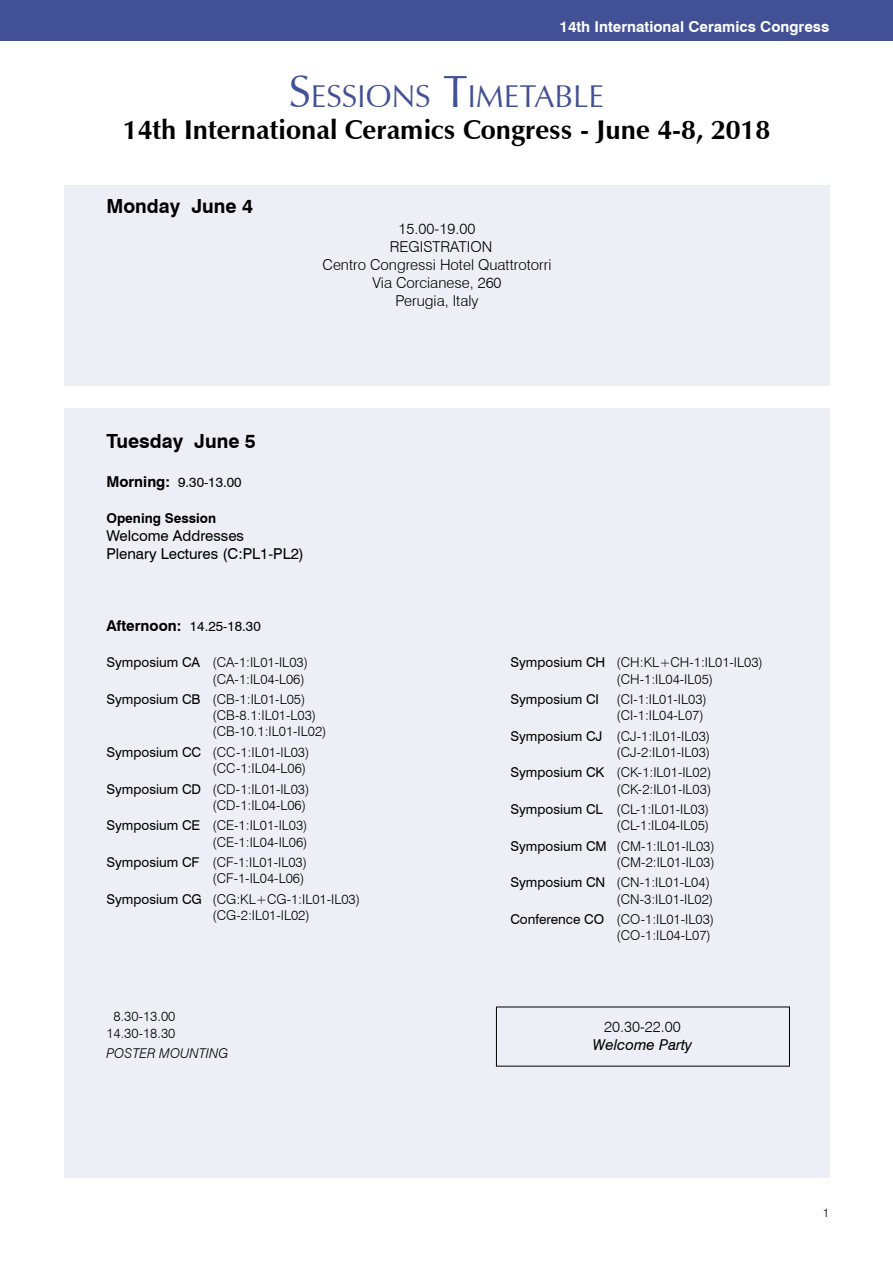
<style>
.page{position:relative;width:893px;height:1263px;background:#fff}
.page>*{position:absolute;margin:0;border:0;box-sizing:border-box;transform-origin:0 0}
.t1{font:31.5px "Zapf Humanist 601 BT";color:#425195}
.t2{font:700 27px "Zapf Humanist 601 BT";color:#000}
.t3{font:700 19.5px "Swiss 721 BT";color:#000}
.t4{font:300 15px/18px "Swiss 721 BT";color:#000;text-align:center}
.t5{font:15px/18px "Swiss 721 BT";color:#000}
.t6{font:700 15px "Swiss 721 BT";color:#fff}
.t7{font:italic 15px "Swiss 721 BT";color:#000}
.t8{font:300 13.5px/16.2px "Swiss 721 BT";color:#000;text-align:right}
.t9{font:13.5px "Swiss 721 BT";color:#000}
.t10{font:700 13.5px "Swiss 721 BT";color:#000}
.t11{font:italic 300 13.5px "Swiss 721 BT";color:#000}
.t12{font:300 12px "Swiss 721 BT";color:#000}
.s1{font-size:45px}
.s2{font-weight:700;font-size:15px}
.s3{font-weight:400}
</style>
<div class="page">
<div style="left:0;top:0;width:893px;height:40px;background:#425195"></div>
<div style="left:64px;top:408px;width:765px;height:770px;background:#eeeef6"></div>
<div style="left:64px;top:185px;width:765px;height:200px;background:#eeeef6"></div>
<p class="t6" style="left:559px;top:17px;width:271px">14th International Ceramics Congress</p>
<h1 class="t1" style="left:289px;top:76px;width:317px"><span class="s1">S</span>ESSIONS <span class="s1">T</span>IMETABLE</h1>
<h2 class="t2" style="left:123px;top:113px;width:649px">14th International Ceramics Congress - June 4-8, 2018</h2>
<h3 class="t3" style="left:106px;top:195px;width:148px">Monday June 4</h3>
<p class="t4" style="left:323px;top:220px;width:230px">15.00-19.00<br>Registration<br>Centro Congressi Hotel Quattrotorri<br>Via Corcianese, 260<br>Perugia, Italy</p>
<h3 class="t3" style="left:106px;top:429px;width:151px">Tuesday June 5</h3>
<p class="t9" style="left:106px;top:474px;width:137px"><span class="s2">Morning:</span> 9.30-13.00</p>
<p class="t10" style="left:106px;top:510px;width:111px">Opening Session</p>
<p class="t5" style="left:106px;top:526px;width:199px">Welcome Addresses<br>Plenary Lectures (C:PL1-PL2)</p>
<p class="t9" style="left:106px;top:618px;width:156px"><span class="s2">Afternoon:</span> 14.25-18.30</p>
<p class="t8" style="left:106px;top:654px;width:203px"><span class="s3">Symposium CA</span> (CA-1:I L01-I L03) (CA-1:I L04-L06)</p>
<p class="t8" style="left:213px;top:691px;width:115px;text-align:left;text-indent:-106px"><span class="s3">Symposium CB</span> (CB-1:I L01-L05) (CB-8.1:I L01-L03) (CB-10.1:I L01-I L02)</p>
<p class="t8" style="left:106px;top:744px;width:204px"><span class="s3">Symposium CC</span> (CC-1:I L01-I L03) (CC-1:I L04-L06)</p>
<p class="t8" style="left:106px;top:781px;width:204px"><span class="s3">Symposium CD</span> (CD-1:I L01-I L03) (CD-1:I L04-L06)</p>
<p class="t8" style="left:106px;top:817px;width:203px"><span class="s3">Symposium CE</span> (CE-1:I L01-I L03) (CE-1:I L04-I L06)</p>
<p class="t8" style="left:106px;top:854px;width:202px"><span class="s3">Symposium CF</span> (CF-1:I L01-I L03) (CF-1-I L04-L06)</p>
<p class="t8" style="left:213px;top:891px;width:149px;text-align:left;text-indent:-106px"><span class="s3">Symposium CG</span> (CG:KL+CG-1:I L01-I L03) (CG-2:I L01-I L02)</p>
<p class="t8" style="left:106px;top:1008px;width:71px;text-align:center">8.30-13.00<br>14.30-18.30</p>
<p class="t11" style="left:106px;top:1045px;width:124px">POSTER MOUNTING</p>
<p class="t8" style="left:617px;top:654px;width:148px;text-align:left;text-indent:-106px"><span class="s3">Symposium CH</span> (CH:KL+CH-1:I L01-I L03) (CH-1:I L04-I L05)</p>
<p class="t9" style="left:510px;top:691px;width:90px">Symposium CI</p>
<p class="t8" style="left:617px;top:691px;width:92px;text-align:left">(CI-1:I L01-I L03) (CI-1:I L04-L07)</p>
<p class="t8" style="left:510px;top:728px;width:201px"><span class="s3">Symposium CJ</span> (CJ-1:I L01-I L03) (CJ-2:I L01-I L03)</p>
<p class="t8" style="left:510px;top:764px;width:202px"><span class="s3">Symposium CK</span> (CK-1:I L01-I L02) (CK-2:I L01-I L03)</p>
<p class="t8" style="left:510px;top:801px;width:200px"><span class="s3">Symposium CL</span> (CL-1:I L01-I L03) (CL-1:I L04-I L05)</p>
<p class="t8" style="left:510px;top:838px;width:206px"><span class="s3">Symposium CM</span> (CM-1:I L01-I L03) (CM-2:I L01-I L03)</p>
<p class="t8" style="left:510px;top:874px;width:204px"><span class="s3">Symposium CN</span> (CN-1:I L01-L04) (CN-3:I L01-I L02)</p>
<p class="t8" style="left:510px;top:911px;width:205px"><span class="s3">Conference CO</span> (CO-1:I L01-I L03) (CO-1:I L04-L07)</p>
<p class="t4" style="left:604px;top:1018px;width:78px">20.30-22.00</p>
<p class="t7" style="left:593px;top:1036px;width:101px">Welcome Party</p>
<p class="t12" style="left:823px;top:1205px;width:8px">1</p>
</div>
